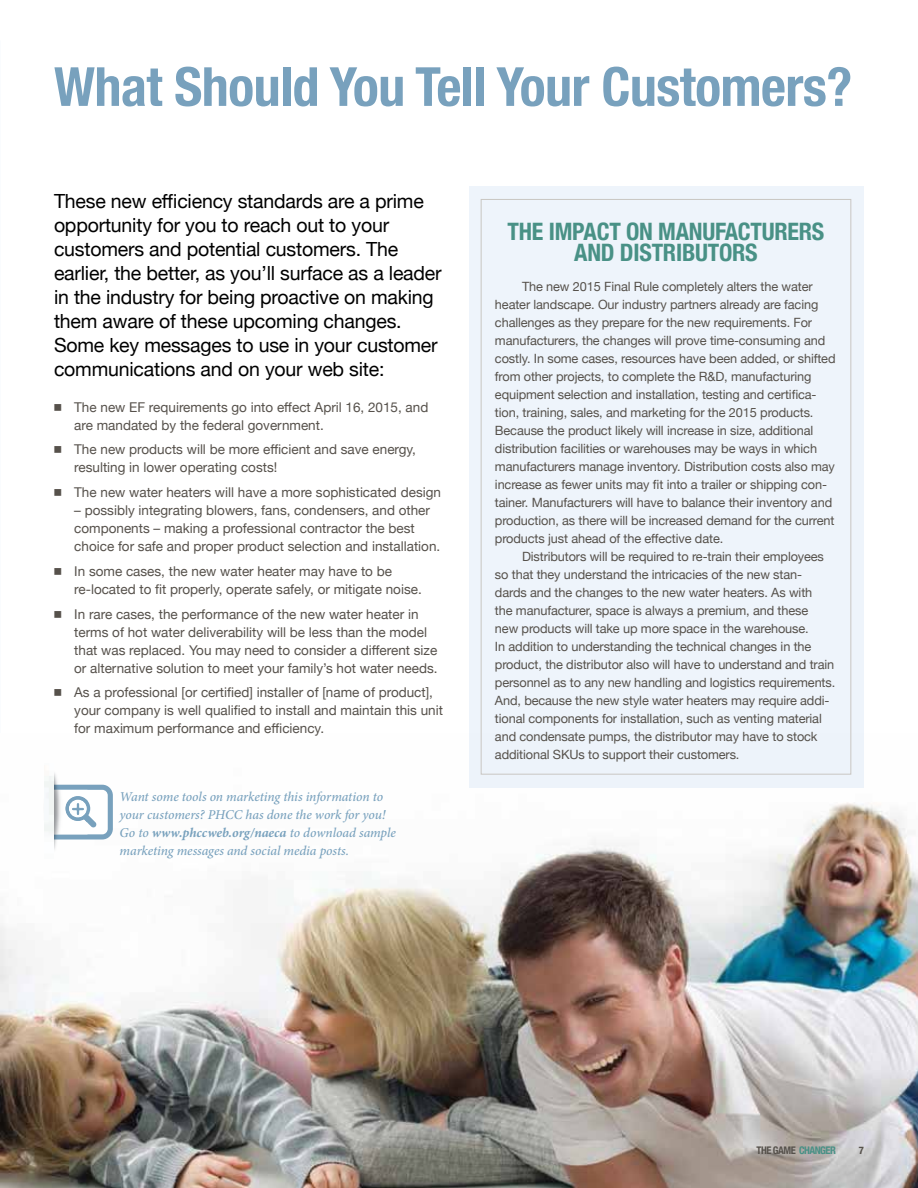
<style>
.page{position:relative;width:918px;height:1188px;background:#fff}
.page>*{position:absolute;margin:0;border:0;box-sizing:border-box;transform-origin:0 0}
.t1{font:700 condensed 54px "Helvetica Neue";letter-spacing:-.01em;color:#78a1bd}
.t2{font:700 condensed 24px/21px "Helvetica Neue";letter-spacing:-.01em;color:#499186;text-align:center}
.t3{font:19.5px/24px "Helvetica Neue";letter-spacing:-.01em;color:#000}
.t4{font:13.5px/18px "Helvetica Neue";color:#56514b}
.t5{font:italic 500 13.5px/18px "Minion Pro";letter-spacing:-.005em;color:#78a1bd}
.t6{font:12.75px/18px "Helvetica Neue";letter-spacing:-.01em;color:#56514b}
.t7{font:700 condensed 10.5px "Helvetica Neue";letter-spacing:-.05em;color:#56514b}
.s1{font-family:"Universal Newswith Comm Pi"}
.s2{font-weight:700}
.s3{color:#499186}
</style>
<div class="page">
<img style="left:0;top:784px;width:918px;height:404px">
<div style="left:469px;top:186px;width:395px;height:601px;background:#eef4fb"></div>
<img style="left:36px;top:773px;width:51px;height:82px">
<svg style="left:53px;top:785px;width:60px;height:55px"></svg>
<img style="left:44px;top:773px;width:9px;height:85px">
<h1 class="t1" style="left:54px;top:42px;width:800px">What Should You Tell Your Customers?</h1>
<p class="t3" style="left:54px;top:187px;width:389px">These new efficiency standards are a prime opportunity for you to reach out to your customers and potential customers. The earlier, the better, as you’ll surface as a leader in the industry for being proactive on making them aware of these upcoming changes.<br>Some key messages to use in your customer communications and on your web site:</p>
<p class="t4" style="left:74px;top:397px;width:356px;text-indent:-20px"><span class="s1">n</span> The new EF requirements go into effect April 16, 2015, and are mandated by the federal government.</p>
<p class="t4" style="left:74px;top:440px;width:343px;text-indent:-20px"><span class="s1">n</span> The new products will be more efficient and save energy, resulting in lower operating costs!</p>
<p class="t4" style="left:54px;top:482px;width:389px"><span class="s1">n</span> The new water heaters will have a more sophisticated design</p>
<p class="t4" style="left:74px;top:500px;width:368px">– possibly integrating blowers, fans, condensers, and other components – making a professional contractor the best choice for safe and proper product selection and installation.</p>
<p class="t4" style="left:74px;top:561px;width:349px;text-indent:-20px"><span class="s1">n</span> In some cases, the new water heater may have to be re-located to fit properly, operate safely, or mitigate noise.</p>
<p class="t4" style="left:74px;top:604px;width:365px;text-indent:-20px"><span class="s1">n</span> In rare cases, the performance of the new water heater in terms of hot water deliverability will be less than the model that was replaced. You may need to consider a different size or alternative solution to meet your family’s hot water needs.</p>
<p class="t4" style="left:74px;top:682px;width:370px;text-indent:-20px"><span class="s1">n</span> As a professional [or certified] installer of [name of product], your company is well qualified to install and maintain this unit for maximum performance and efficiency.</p>
<p class="t5" style="left:120px;top:787px;width:278px">Want some tools on marketing this information to your customers? PHCC has done the work for you!<br>Go to <span class="s2">www.phccweb.org/naeca</span> to download sample marketing messages and social media posts.</p>
<h2 class="t2" style="left:508px;top:219px;width:318px">THE IMPACT ON MANUFACTURERS<br>AND DISTRIBUTORS</h2>
<p class="t6" style="left:495px;top:276px;width:342px;text-indent:27px">The new 2015 Final Rule completely alters the water heater landscape. Our industry partners already are facing challenges as they prepare for the new requirements. For manufacturers, the changes will prove time-consuming and costly. In some cases, resources have been added, or shifted from other projects, to complete the R&amp;D, manufacturing equipment selection and installation, testing and certifica&shy;tion, training, sales, and marketing for the 2015 products.<br>Because the product likely will increase in size, additional distribution facilities or warehouses may be ways in which manufacturers manage inventory. Distribution costs also may increase as fewer units may fit into a trailer or shipping con&shy;tainer. Manufacturers will have to balance their inventory and production, as there will be increased demand for the current products just ahead of the effective date.</p>
<p class="t6" style="left:495px;top:546px;width:342px;text-indent:27px">Distributors will be required to re-train their employees so that they understand the intricacies of the new stan&shy;dards and the changes to the new water heaters. As with<br>the manufacturer, space is always a premium, and these<br>new products will take up more space in the warehouse.<br>In addition to understanding the technical changes in the product, the distributor also will have to understand and train personnel as to any new handling and logistics requirements.<br>And, because the new style water heaters may require addi&shy;tional components for installation, such as venting material and condensate pumps, the distributor may have to stock additional SKUs to support their customers.</p>
<p class="t7" style="left:757px;top:1142px;width:81px">THE GAME <span class="s3">CHANGER</span></p>
<p class="t7" style="left:859px;top:1142px;width:7px">7</p>
</div>
